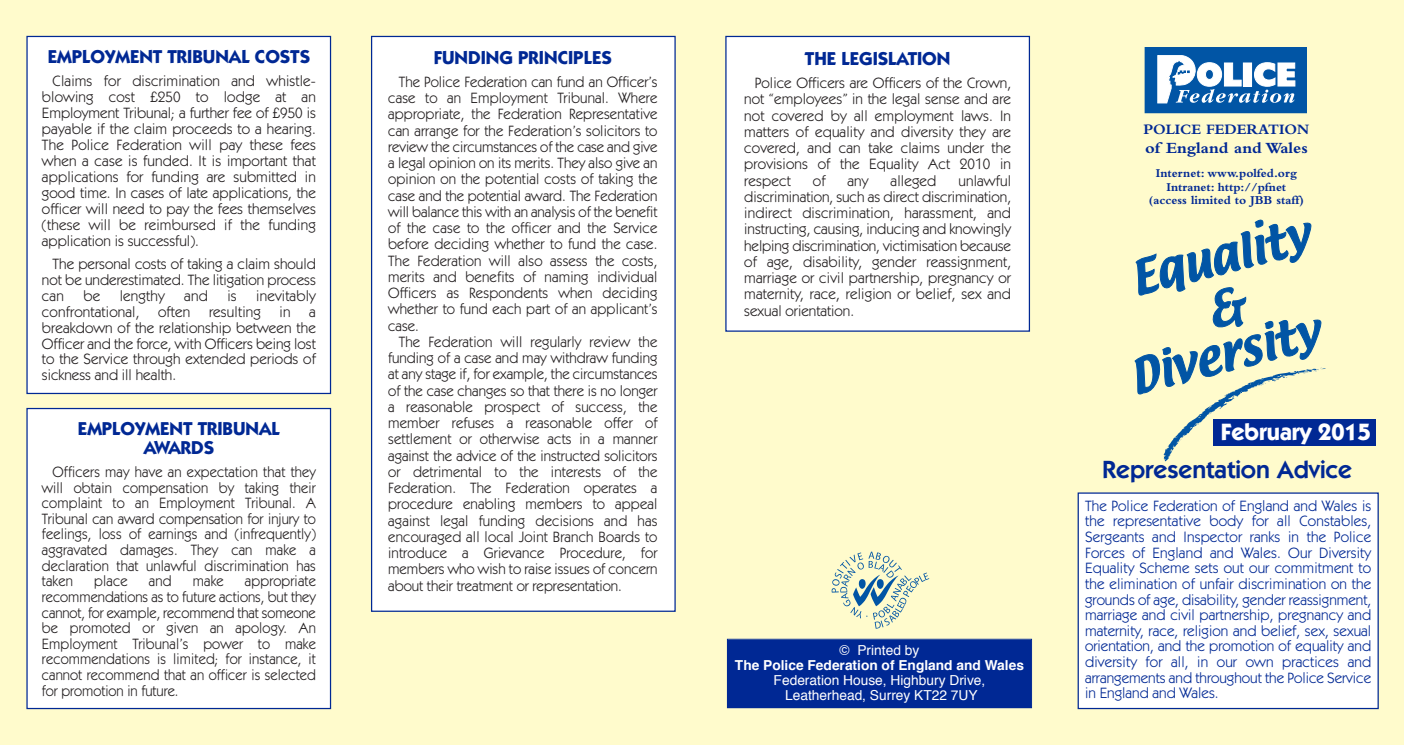
<style>
.page{position:relative;width:1404px;height:745px;background:#fffbcc}
.page>*{position:absolute;margin:0;border:0;box-sizing:border-box;transform-origin:0 0}
.t1{font:600 25px "Itc Kabel";color:#002894}
.t2{font:700 23.75px "Itc Kabel";color:#fff}
.t3{font:700 18.75px/18.8px "Itc Kabel";color:#002894;text-align:center}
.t4{font:700 16.25px "Bembo";color:#002894;scale:1.05 1}
.t5{font:15px/16.2px "Itc Kabel";letter-spacing:.01em;color:#231f20;text-align:justify}
.t6{font:15px/15.6px "Itc Kabel";letter-spacing:.01em;color:#231f20;text-align:justify;scale:.96 1}
.t7{font:15px/15.6px "Itc Kabel";color:#002894;text-align:justify}
.t8{font:700 15px "Bembo";color:#002894}
.t9{font:13.75px/15px "Helvetica";color:#fff;text-align:center}
.t10{font:700 13.75px "Helvetica";color:#fff}
.t11{font:700 12.5px/13.8px "Bembo";color:#002894;text-align:center}
</style>
<div class="page">
<div style="left:28px;top:409px;width:302px;height:299px;background:#fff"></div>
<div style="left:26px;top:408px;width:305px;height:301px;border:1px solid #002894"></div>
<div style="left:372px;top:37px;width:302px;height:574px;background:#fff"></div>
<div style="left:1145px;top:48px;width:162px;height:65px;background:#0155a5"></div>
<svg style="left:1158px;top:55px;width:137px;height:48px"></svg>
<svg style="left:1134px;top:219px;width:192px;height:242px"></svg>
<div style="left:728px;top:640px;width:303px;height:67px;background:#002894"></div>
<div style="left:727px;top:639px;width:305px;height:69px;border:1px solid #002894"></div>
<div style="left:1213px;top:419px;width:163px;height:27px;background:#002894"></div>
<svg style="left:832px;top:552px;width:97px;height:77px"></svg>
<div style="left:1079px;top:494px;width:298px;height:214px;background:#fff"></div>
<div style="left:1078px;top:492px;width:301px;height:217px;border:1px solid #002894"></div>
<div style="left:28px;top:37px;width:302px;height:356px;background:#fff"></div>
<div style="left:26px;top:36px;width:305px;height:358px;border:1px solid #002894"></div>
<div style="left:727px;top:37px;width:302px;height:293px;background:#fff"></div>
<div style="left:725px;top:36px;width:305px;height:296px;border:1px solid #002894"></div>
<p class="t3" style="left:48px;top:49px;width:264px">EMPLOYMENT TRIBUNAL COSTS</p>
<p class="t5" style="left:42px;top:74px;width:275px;text-indent:11px">Claims for discrimination and whistle&shy;blowing cost £250 to lodge at an Employment Tribunal; a further fee of £950 is payable if the claim proceeds to a hearing.<br>The Police Federation will pay these fees when a case is funded. It is important that applications for funding are submitted in good time. In cases of late applications, the officer will need to pay the fees themselves (these will be reimbursed if the funding application is successful).</p>
<p class="t5" style="left:42px;top:257px;width:275px;text-indent:11px">The personal costs of taking a claim should not be underestimated. The litigation process can</p>
<p class="t5" style="left:42px;top:289px;width:275px;line-height:15.9px;text-indent:214px">inevitably confrontational, often resulting in a breakdown of the relationship between the Officer and the force, with Officers being lost to the Service through extended periods of sickness and ill health.</p>
<p class="t5" style="left:83px;top:289px;width:18px">be</p>
<p class="t5" style="left:120px;top:289px;width:47px">lengthy</p>
<p class="t5" style="left:184px;top:289px;width:25px">and</p>
<p class="t5" style="left:227px;top:289px;width:11px">is</p>
<p class="t3" style="left:78px;top:421px;width:203px">EMPLOYMENT TRIBUNAL<br>AWARDS</p>
<p class="t6" style="left:42px;top:465px;width:287px;text-indent:11px">Officers may have an expectation that they will obtain compensation by taking their complaint to an Employment Tribunal. A Tribunal can award compensation for injury to feelings, loss of earnings and (infrequently) aggravated damages. They can make a declaration that unlawful discrimination has taken</p>
<p class="t6" style="left:42px;top:574px;width:287px;text-indent:203px">appropriate recommendations as to future actions, but they cannot, for example, recommend that someone be promoted or given an apology. An Employment Tribunal’s power to make recommendations is limited; for instance, it cannot recommend that an officer is selected for promotion in future.</p>
<p class="t6" style="left:94px;top:574px;width:36px">place</p>
<p class="t6" style="left:149px;top:574px;width:25px">and</p>
<p class="t6" style="left:193px;top:574px;width:34px">make</p>
<p class="t3" style="left:434px;top:49px;width:180px">FUNDING PRINCIPLES</p>
<p class="t5" style="left:388px;top:75px;width:271px;text-indent:11px">The Police Federation can fund an Officer’s case to an Employment Tribunal. Where appropriate, the Federation Representative can arrange for the Federation’s solicitors to review the circumstances of the case and give a legal opinion on its merits. They also give an opinion on the potential costs of taking the case and the potential award. The Federation will balance this with an analysis of the benefit of the case to the officer and the Service before deciding whether to fund the case.<br>The Federation will also assess the costs, merits and benefits of naming individual Officers as Respondents when deciding whether to fund each part of an applicant’s case.</p>
<p class="t5" style="left:388px;top:335px;width:271px;text-indent:11px">The Federation will regularly review the funding of a case and may withdraw funding at any stage if, for example, the circumstances of the case changes so that there is no longer a reasonable prospect of success, the member refuses a reasonable offer of settlement or otherwise acts in a manner against the advice of the instructed solicitors or detrimental to the interests of the Federation. The Federation operates a procedure enabling members to appeal against legal funding decisions and has encouraged all local Joint Branch Boards to introduce a Grievance Procedure, for members who wish to raise issues of concern about their treatment or representation.</p>
<p class="t3" style="left:805px;top:51px;width:147px">THE LEGISLATION</p>
<p class="t5" style="left:744px;top:76px;width:268px;text-indent:11px">Police Officers are Officers of the Crown, not “employees” in the legal sense and are not covered by all employment laws. In matters of equality and diversity they are covered, and can take claims under the provisions of the Equality Act 2010 in respect</p>
<p class="t5" style="left:744px;top:174px;width:268px;text-indent:214px">unlawful discrimination, such as direct discrimination, indirect discrimination, harassment, and instructing, causing, inducing and knowingly helping discrimination, victimisation because of age, disability, gender reassignment, marriage or civil partnership, pregnancy or maternity, race, religion or belief, sex and sexual orientation.</p>
<p class="t5" style="left:813px;top:174px;width:14px">of</p>
<p class="t5" style="left:847px;top:174px;width:23px">any</p>
<p class="t5" style="left:891px;top:174px;width:47px">alleged</p>
<p class="t9" style="left:840px;top:644px;width:81px">© Printed by</p>
<p class="t10" style="left:735px;top:659px;width:291px">The Police Federation of England and Wales</p>
<p class="t9" style="left:774px;top:674px;width:213px">Federation House, Highbury Drive,<br>Leatherhead, Surrey KT22 7UY</p>
<p class="t8" style="left:1143px;top:124px;width:167px">POLICE FEDERATION</p>
<p class="t4" style="left:1145px;top:142px;width:156px">of England and Wales</p>
<p class="t11" style="left:1149px;top:167px;width:156px">Internet: www.polfed.org<br>Intranet: http://pfnet (access limited to JBB staff)</p>
<h2 class="t2" style="left:1221px;top:423px;width:152px">February 2015</h2>
<h1 class="t1" style="left:1102px;top:461px;width:251px">Representation Advice</h1>
<p class="t7" style="left:1085px;top:499px;width:288px">The Police Federation of England and Wales is the representative body for all Constables, Sergeants and Inspector ranks in the Police Forces of England and Wales. Our Diversity Equality Scheme sets out our commitment to the elimination of unfair discrimination on the grounds of age, disability, gender reassignment, marriage and civil partnership, pregnancy and maternity, race, religion and belief, sex, sexual orientation, and the promotion of equality and diversity for all, in our own practices and arrangements and throughout the Police Service in England and Wales.</p>
</div>
